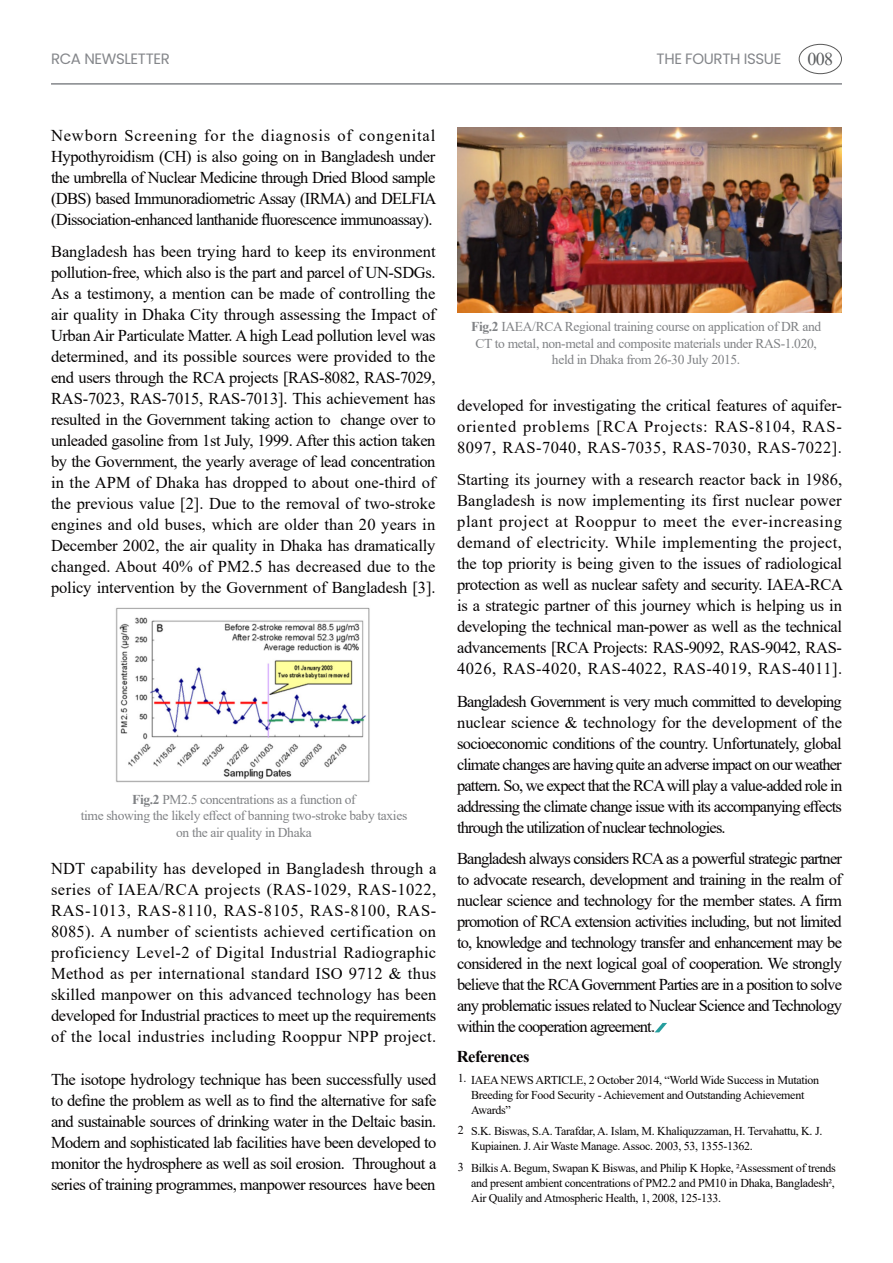
<style>
.page{position:relative;width:893px;height:1263px;background:#fff}
.page>*{position:absolute;margin:0;border:0;box-sizing:border-box;transform-origin:0 0}
.t1{font:18px "Times New Roman";color:#595b5d}
.t2{font:16.5px/21px "Times New Roman";letter-spacing:-.03em;color:#050303;text-align:justify}
.t3{font:16.5px/21px "Times New Roman";letter-spacing:-.04em;color:#060304;text-align:justify}
.t4{font:700 16.5px "Times New Roman";letter-spacing:-.025em;color:#060304}
.t5{font:15px "Poppins";letter-spacing:-.025em;color:#84868a}
.t6{font:13.5px/16.5px "Times New Roman";letter-spacing:-.025em;color:#808285;text-align:center}
.t7{font:12px/15px "Times New Roman";letter-spacing:-.025em;color:#060304}
.s1{font-weight:700}
</style>
<div class="page">
<img style="left:115px;top:607px;width:255px;height:176px">
<img style="left:457px;top:128px;width:385px;height:185px">
<hr style="left:51px;top:83px;width:791px;height:2px;background:#84868a">
<div style="left:799px;top:44px;width:43px;height:30px;border:1px solid #595959;border-radius:50%"></div>
<svg style="left:655px;top:1023px;width:12px;height:9px"></svg>
<p class="t5" style="left:51px;top:50px;width:120px">RCA NEWSLETTER</p>
<p class="t5" style="left:657px;top:50px;width:126px">THE FOURTH ISSUE</p>
<p class="t1" style="left:807px;top:46px;width:27px">008</p>
<p class="t2" style="left:51px;top:125px;width:387px">Newborn Screening for the diagnosis of congenital Hypothyroidism (CH) is also going on in Bangladesh under the umbrella of Nuclear Medicine through Dried Blood sample (DBS) based Immunoradiometric Assay (IRMA) and DELFIA (Dissociation-enhanced lanthanide fluorescence immunoassay).</p>
<p class="t2" style="left:51px;top:241px;width:386px">Bangladesh has been trying hard to keep its environment pollution-free, which also is the part and parcel of UN-SDGs.<br>As a testimony, a mention can be made of controlling the air quality in Dhaka City through assessing the Impact of Urban Air Particulate Matter. A high Lead pollution level was determined, and its possible sources were provided to the end users through the RCA projects [RAS-8082, RAS-7029, RAS-7023, RAS-7015, RAS-7013]. This achievement has resulted in the Government taking action to change over to unleaded gasoline from 1st July, 1999. After this action taken by the Government, the yearly average of lead concentration in the APM of Dhaka has dropped to about one-third of the previous value [2]. Due to the removal of two-stroke engines and old buses, which are older than 20 years in December 2002, the air quality in Dhaka has dramatically changed. About 40% of PM2.5 has decreased due to the policy intervention by the Government of Bangladesh [3].</p>
<p class="t6" style="left:132px;top:790px;width:225px"><span class="s1">Fig.2</span> PM2.5 concentrations as a function of</p>
<p class="t6" style="left:81px;top:807px;width:328px">time showing the likely effect of banning two-stroke baby taxies</p>
<p class="t6" style="left:176px;top:823px;width:137px">on the air quality in Dhaka</p>
<p class="t2" style="left:51px;top:858px;width:387px">NDT capability has developed in Bangladesh through a series of IAEA/RCA projects (RAS-1029, RAS-1022, RAS-1013, RAS-8110, RAS-8105, RAS-8100, RAS-8085). A number of scientists achieved certification on proficiency Level-2 of Digital Industrial Radiographic Method as per international standard ISO 9712 &amp; thus skilled manpower on this advanced technology has been developed for Industrial practices to meet up the requirements of the local industries including Rooppur NPP project.</p>
<p class="t2" style="left:51px;top:1069px;width:387px">The isotope hydrology technique has been successfully used to define the problem as well as to find the alternative for safe and sustainable sources of drinking water in the Deltaic basin.<br>Modern and sophisticated lab facilities have been developed to monitor the hydrosphere as well as soil erosion. Throughout a series of training programmes, manpower resources have been</p>
<p class="t6" style="left:471px;top:318px;width:351px"><span class="s1">Fig.2</span> IAEA/RCA Regional training course on application of DR and<br>CT to metal, non-metal and composite materials under RAS-1.020, held in Dhaka from 26-30 July 2015.</p>
<p class="t3" style="left:457px;top:395px;width:386px">developed for investigating the critical features of aquifer&shy;oriented problems [RCA Projects: RAS-8104, RAS-8097, RAS-7040, RAS-7035, RAS-7030, RAS-7022].</p>
<p class="t3" style="left:457px;top:468px;width:387px">Starting its journey with a research reactor back in 1986, Bangladesh is now implementing its first nuclear power plant project at Rooppur to meet the ever-increasing demand of electricity. While implementing the project, the top priority is being given to the issues of radiological protection as well as nuclear safety and security. IAEA-RCA is a strategic partner of this journey which is helping us in developing the technical man-power as well as the technical advancements [RCA Projects: RAS-9092, RAS-9042, RAS-4026, RAS-4020, RAS-4022, RAS-4019, RAS-4011].</p>
<p class="t3" style="left:457px;top:690px;width:387px">Bangladesh Government is very much committed to developing nuclear science &amp; technology for the development of the socioeconomic conditions of the country. Unfortunately, global climate changes are having quite an adverse impact on our weather pattern. So, we expect that the RCA will play a value-added role in addressing the climate change issue with its accompanying effects through the utilization of nuclear technologies.</p>
<p class="t3" style="left:457px;top:848px;width:386px">Bangladesh always considers RCA as a powerful strategic partner to advocate research, development and training in the realm of nuclear science and technology for the member states. A firm promotion of RCA extension activities including, but not limited to, knowledge and technology transfer and enhancement may be considered in the next logical goal of cooperation. We strongly believe that the RCA Government Parties are in a position to solve any problematic issues related to Nuclear Science and Technology within the cooperation agreement.</p>
<p class="t4" style="left:457px;top:1045px;width:74px">References</p>
<p class="t7" style="left:471px;top:1072px;width:350px">IAEA NEWS ARTICLE, 2 October 2014, “World Wide Success in Mutation<br>Breeding for Food Security - Achievement and Outstanding Achievement<br>Awards”</p>
<p class="t7" style="left:458px;top:1070px;width:10px">1.</p>
<p class="t7" style="left:471px;top:1123px;width:353px">S.K. Biswas, S.A. Tarafdar, A. Islam, M. Khaliquzzaman, H. Tervahattu, K. J.<br>Kupiainen. J. Air Waste Manage. Assoc. 2003, 53, 1355-1362.</p>
<p class="t7" style="left:471px;top:1160px;width:366px;text-align:justify">Bilkis A. Begum, Swapan K Biswas, and Philip K Hopke, ²Assessment of trends and present ambient concentrations of PM2.2 and PM10 in Dhaka, Bangladesh², Air Qualily and Atmospheric Health, 1, 2008, 125-133.</p>
<p class="t7" style="left:458px;top:1122px;width:7px">2</p>
<p class="t7" style="left:458px;top:1159px;width:7px">3</p>
</div>
